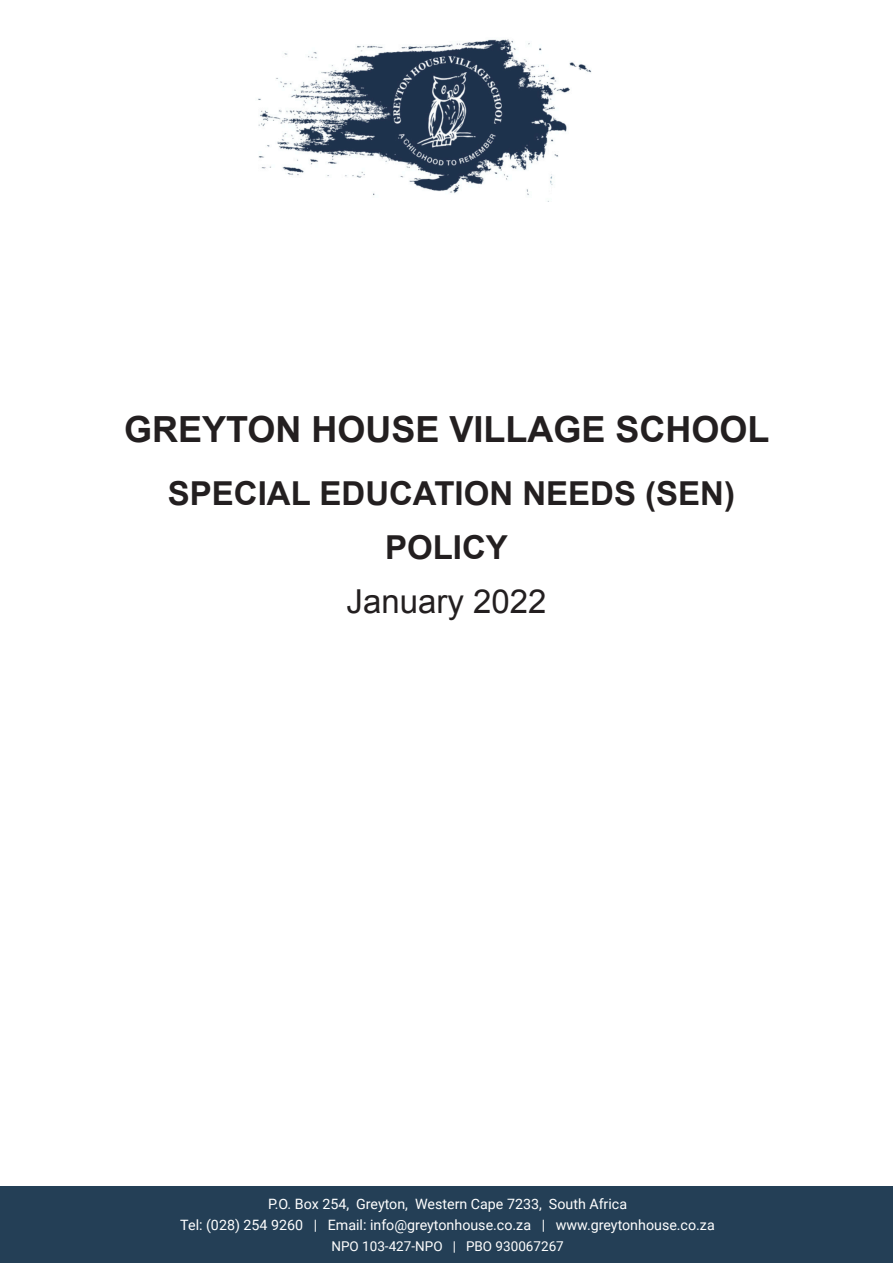
<style>
.page{position:relative;width:893px;height:1263px;background:#fff}
.page>*{position:absolute;margin:0;border:0;box-sizing:border-box;transform-origin:0 0}
.t1{font:700 36px "Arial";color:#231f20}
.t2{font:700 33px/54px "Arial";color:#231f20;text-align:center}
.t3{font:33px "Arial";color:#231f20}
.t4{font:14.25px "Roboto";color:#fff}
.t5{font:13.5px "Roboto";color:#fff}
</style>
<div class="page">
<img style="left:258px;top:39px;width:334px;height:157px">
<div style="left:0;top:1186px;width:893px;height:77px;background:#243f56"></div>
<p class="t1" style="left:124px;top:406px;width:647px">GREYTON HOUSE VILLAGE SCHOOL</p>
<p class="t2" style="left:168px;top:467px;width:569px">SPECIAL EDUCATION NEEDS (SEN)<br>POLICY</p>
<p class="t3" style="left:346px;top:580px;width:201px">January 2022</p>
<p class="t4" style="left:268px;top:1194px;width:361px">P.O. Box 254, Greyton, Western Cape 7233, South Africa</p>
<p class="t4" style="left:180px;top:1215px;width:536px">Tel: (028) 254 9260 | Email: info@greytonhouse.co.za | www.greytonhouse.co.za</p>
<p class="t5" style="left:331px;top:1236px;width:234px">NPO 103-427-NPO | PBO 930067267</p>
</div>
